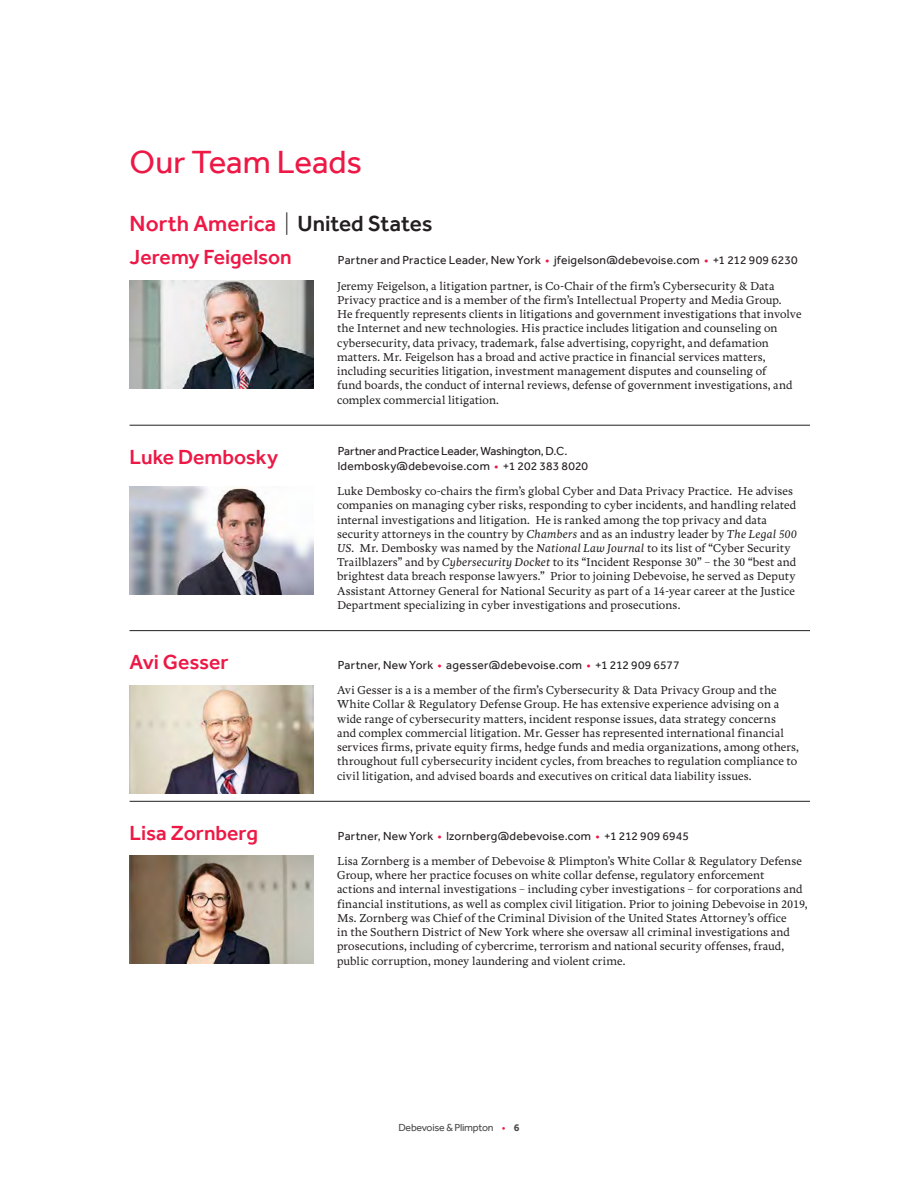
<style>
.page{position:relative;width:918px;height:1188px;background:#fff}
.page>*{position:absolute;margin:0;border:0;box-sizing:border-box;transform-origin:0 0}
.Heading__Tier_1{font:33px "Effra";letter-spacing:-.005em;color:#ed1845}
.Heading__Tier_2{font:500 22.5px "Effra";color:#ed1845}
.Name__Mini_Bio{font:500 21px "Effra";color:#ed1845}
.Bio_Text{font:12px/14.2px "Freya";letter-spacing:.01em;color:#231f20}
.Contact_Info__Mini_B{font:12px "Effra";letter-spacing:.015em;color:#231f20}
.Contact_Info__Mini_B-2{font:12px/15px "Effra";letter-spacing:-.005em;color:#231f20}
.t1{font:10.5px "Effra";letter-spacing:-.02em;color:#4b4c4d}
.s1{font-weight:300;color:#231f20}
.s2{color:#231f20}
.s3{color:#ed1845}
.s4{font-style:italic}
.s5{font-weight:700}
</style>
<div class="page">
<img style="left:130px;top:685px;width:183px;height:108px">
<img style="left:130px;top:486px;width:183px;height:108px">
<hr style="left:130px;top:630px;width:680px;height:1px;background:#231f20">
<img style="left:130px;top:281px;width:183px;height:108px">
<hr style="left:130px;top:425px;width:680px;height:1px;background:#231f20">
<hr style="left:130px;top:801px;width:680px;height:1px;background:#231f20">
<img style="left:130px;top:856px;width:183px;height:108px">
<p class="Heading__Tier_1" style="left:130px;top:143px;width:234px">Our Team Leads</p>
<p class="Heading__Tier_2" style="left:130px;top:210px;width:305px">North America <span class="s1">|</span> <span class="s2">United States</span></p>
<p class="Name__Mini_Bio" style="left:130px;top:245px;width:164px">Jeremy Feigelson</p>
<p class="Contact_Info__Mini_B" style="left:338px;top:253px;width:461px">Partner and Practice Leader, New York <span class="s3">•</span> jfeigelson@debevoise.com <span class="s3">•</span> +1 212 909 6230</p>
<p class="Bio_Text" style="left:337px;top:279px;width:466px">Jeremy Feigelson, a litigation partner, is Co-Chair of the firm’s Cybersecurity &amp; Data Privacy practice and is a member of the firm’s Intellectual Property and Media Group.<br>He frequently represents clients in litigations and government investigations that involve the Internet and new technologies. His practice includes litigation and counseling on cybersecurity, data privacy, trademark, false advertising, copyright, and defamation matters. Mr. Feigelson has a broad and active practice in financial services matters, including securities litigation, investment management disputes and counseling of<br>fund boards, the conduct of internal reviews, defense of government investigations, and complex commercial litigation.</p>
<p class="Name__Mini_Bio" style="left:130px;top:444px;width:150px">Luke Dembosky</p>
<p class="Contact_Info__Mini_B-2" style="left:338px;top:443px;width:252px">Partner and Practice Leader, Washington, D.C. ldembosky@debevoise.com <span class="s3">•</span> +1 202 383 8020</p>
<p class="Bio_Text" style="left:337px;top:484px;width:461px">Luke Dembosky co-chairs the firm’s global Cyber and Data Privacy Practice. He advises companies on managing cyber risks, responding to cyber incidents, and handling related internal investigations and litigation. He is ranked among the top privacy and data security attorneys in the country by <span class="s4">Chambers</span> and as an industry leader by <span class="s4">The Legal 500<br>US</span>. Mr. Dembosky was named by the <span class="s4">National Law Journal</span> to its list of “Cyber Security Trailblazers” and by <span class="s4">Cybersecurity Docket</span> to its “Incident Response 30” – the 30 “best and brightest data breach response lawyers.” Prior to joining Debevoise, he served as Deputy Assistant Attorney General for National Security as part of a 14-year career at the Justice Department specializing in cyber investigations and prosecutions.</p>
<p class="Name__Mini_Bio" style="left:130px;top:649px;width:101px">Avi Gesser</p>
<p class="Contact_Info__Mini_B" style="left:338px;top:658px;width:343px">Partner, New York <span class="s3">•</span> agesser@debevoise.com <span class="s3">•</span> +1 212 909 6577</p>
<p class="Bio_Text" style="left:337px;top:684px;width:463px">Avi Gesser is a is a member of the firm’s Cybersecurity &amp; Data Privacy Group and the White Collar &amp; Regulatory Defense Group. He has extensive experience advising on a wide range of cybersecurity matters, incident response issues, data strategy concerns<br>and complex commercial litigation. Mr. Gesser has represented international financial services firms, private equity firms, hedge funds and media organizations, among others, throughout full cybersecurity incident cycles, from breaches to regulation compliance to civil litigation, and advised boards and executives on critical data liability issues.</p>
<p class="Name__Mini_Bio" style="left:130px;top:820px;width:130px">Lisa Zornberg</p>
<p class="Contact_Info__Mini_B" style="left:338px;top:829px;width:353px">Partner, New York <span class="s3">•</span> lzornberg@debevoise.com <span class="s3">•</span> +1 212 909 6945</p>
<p class="Bio_Text" style="left:337px;top:854px;width:472px">Lisa Zornberg is a member of Debevoise &amp; Plimpton’s White Collar &amp; Regulatory Defense Group, where her practice focuses on white collar defense, regulatory enforcement<br>actions and internal investigations – including cyber investigations – for corporations and financial institutions, as well as complex civil litigation. Prior to joining Debevoise in 2019, Ms. Zornberg was Chief of the Criminal Division of the United States Attorney’s office<br>in the Southern District of New York where she oversaw all criminal investigations and prosecutions, including of cybercrime, terrorism and national security offenses, fraud, public corruption, money laundering and violent crime.</p>
<p class="t1" style="left:398px;top:1121px;width:123px">Debevoise &amp; Plimpton <span class="s3">•</span> <span class="s5">6</span></p>
</div>
